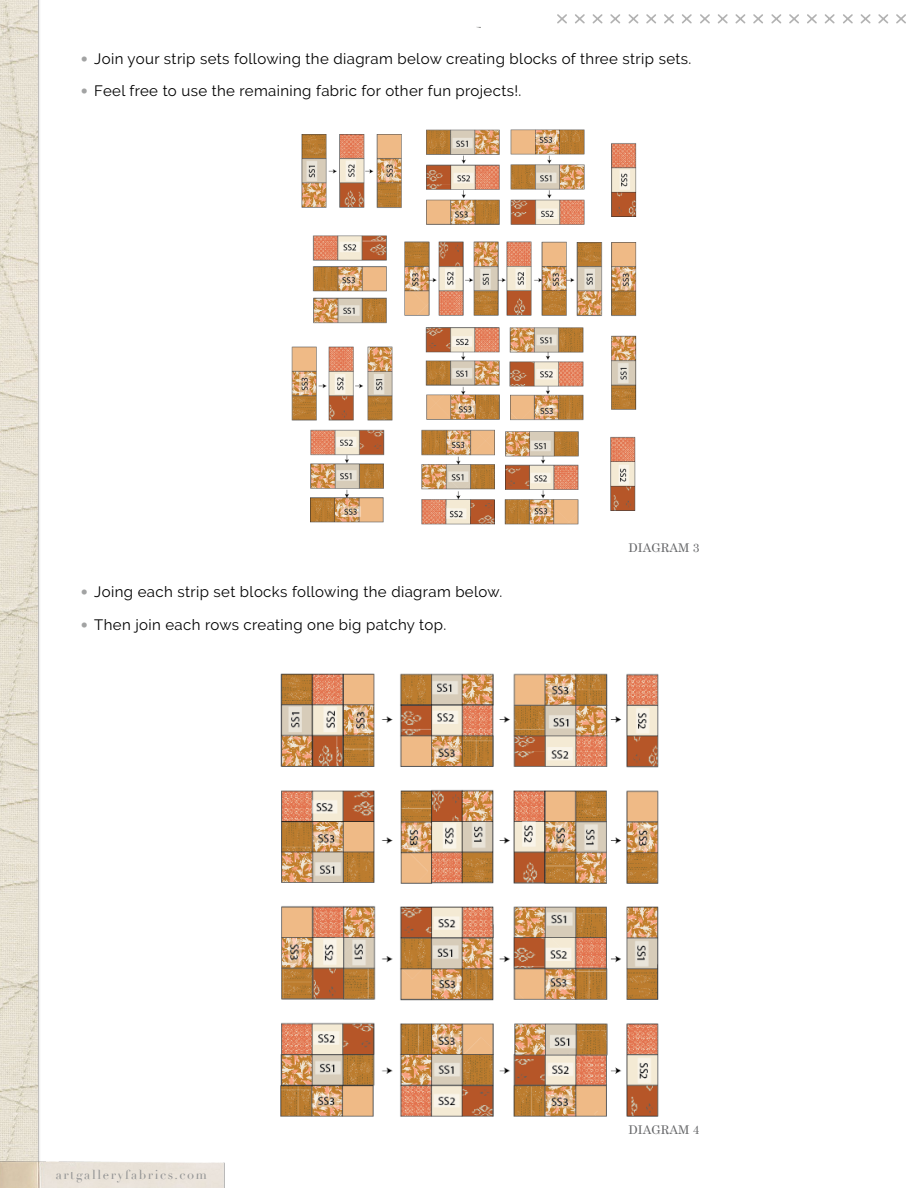
<style>
.page{position:relative;width:918px;height:1188px;background:#fff}
.page>*{position:absolute;margin:0;border:0;box-sizing:border-box;transform-origin:0 0}
.t1{font:15px "Raleway";letter-spacing:.025em;color:#000}
.t2{font:12.75px "Didot";letter-spacing:.125em;color:#939494}
.t3{font:12px "Century Schoolbook";color:#636466}
.s1{font-family:"Didot";font-size:14.1px;color:#a2a3a3}
</style>
<div class="page">
<img style="left:0;top:0;width:40px;height:1154px">
<img style="left:0;top:1154px;width:225px;height:34px">
<svg style="left:557px;top:14px;width:349px;height:10px"></svg>
<div style="left:453px;top:27px;width:38px;height:1134px;border:2px solid #fff;border-radius:16px"></div>
<img style="left:291px;top:120px;width:346px;height:410px">
<img style="left:280px;top:669px;width:379px;height:455px">
<p class="t1" style="left:81px;top:50px;width:612px"><span class="s1">•</span> Join your strip sets following the diagram below creating blocks of three strip sets.</p>
<p class="t1" style="left:81px;top:82px;width:442px"><span class="s1">•</span> Feel free to use the remaining fabric for other fun projects!.</p>
<p class="t1" style="left:81px;top:583px;width:423px"><span class="s1">•</span> Joing each strip set blocks following the diagram below.</p>
<p class="t1" style="left:81px;top:616px;width:367px"><span class="s1">•</span> Then join each rows creating one big patchy top.</p>
<p class="t3" style="left:629px;top:537px;width:72px">DIAGRAM 3</p>
<p class="t2" style="left:56px;top:1167px;width:153px">artgalleryfabrics.com</p>
<p class="t3" style="left:629px;top:1120px;width:72px">DIAGRAM 4</p>
</div>
